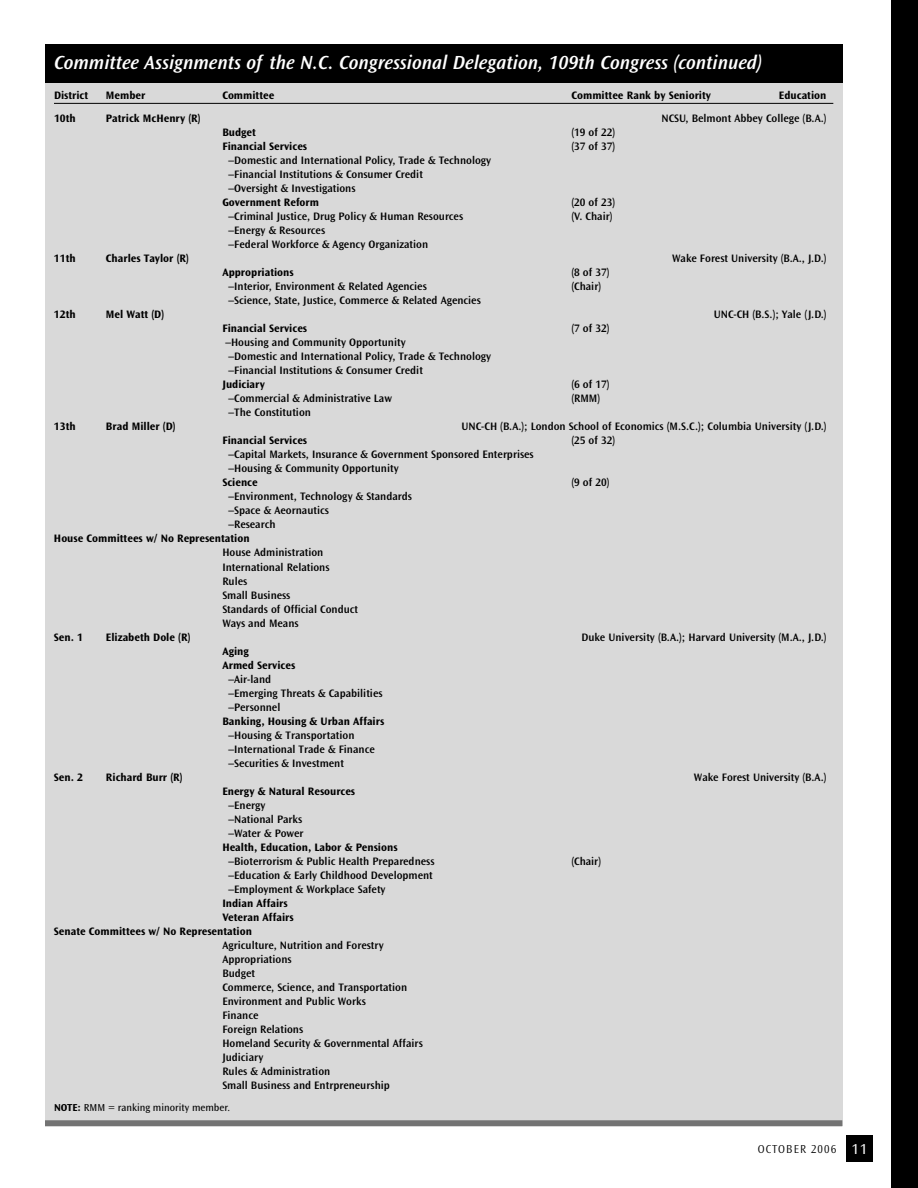
<style>
.page{position:relative;width:918px;height:1188px;background:#fff}
.page>*{position:absolute;margin:0;border:0;box-sizing:border-box;transform-origin:0 0}
.t1{font:19.8px "Ocean Sans MMT Italic 512 475";color:#fff}
.t2{font:12px "Ocean Sans MMT 310 475";letter-spacing:.095em;color:#000;scale:.95 1}
.t3{font:11.25px/14.1px "Ocean Sans MMT 512 475";color:#000}
.t4{font:11.25px/14.1px "Ocean Sans MMT 648 475";color:#000}
.t5{font:10.5px "Ocean Sans MMT 403 475";color:#000}
.s1{font-family:"Ocean Sans MMT 648 475"}
.s2{font-family:"Ocean Sans MMT 403 475";font-size:15px;color:#fff}
</style>
<div class="page">
<div style="left:892px;top:0;width:26px;height:1188px;background:#000"></div>
<div style="left:847px;top:1135px;width:26px;height:26px;background:#000"></div>
<div style="left:45px;top:74px;width:797px;height:1052px;background:#d9d9d9"></div>
<hr style="left:54px;top:103px;width:779px;height:1px;background:#000">
<div style="left:45px;top:44px;width:797px;height:39px;background:#000"></div>
<div style="left:45px;top:1120px;width:797px;height:6px;background:#737373"></div>
<h1 class="t1" style="left:54px;top:55px;width:709px">Committee Assignments of the N.C. Congressional Delegation, 109th Congress (continued)</h1>
<p class="t4" style="left:54px;top:89px;width:36px">District</p>
<p class="t4" style="left:106px;top:89px;width:41px">Member</p>
<p class="t4" style="left:222px;top:89px;width:54px">Committee</p>
<p class="t4" style="left:571px;top:89px;width:141px">Committee Rank by Seniority</p>
<p class="t4" style="left:779px;top:89px;width:49px">Education</p>
<p class="t4" style="left:54px;top:112px;width:23px">10th</p>
<p class="t4" style="left:106px;top:112px;width:96px">Patrick McHenry (R)</p>
<p class="t3" style="left:661px;top:112px;width:167px">NCSU, Belmont Abbey College (B.A.)</p>
<p class="t4" style="left:222px;top:126px;width:35px">Budget</p>
<p class="t3" style="left:572px;top:126px;width:45px">(19 of 22)</p>
<p class="t4" style="left:222px;top:140px;width:86px">Financial Services</p>
<p class="t3" style="left:572px;top:140px;width:45px">(37 of 37)</p>
<p class="t3" style="left:229px;top:154px;width:264px">–Domestic and International Policy, Trade &amp; Technology –Financial Institutions &amp; Consumer Credit<br>–Oversight &amp; Investigations</p>
<p class="t4" style="left:222px;top:196px;width:98px">Government Reform</p>
<p class="t3" style="left:572px;top:196px;width:45px">(20 of 23)</p>
<p class="t3" style="left:229px;top:210px;width:236px">–Criminal Justice, Drug Policy &amp; Human Resources</p>
<p class="t3" style="left:571px;top:210px;width:43px">(V. Chair)</p>
<p class="t3" style="left:229px;top:224px;width:201px">–Energy &amp; Resources<br>–Federal Workforce &amp; Agency Organization</p>
<p class="t4" style="left:54px;top:252px;width:23px">11th</p>
<p class="t4" style="left:106px;top:252px;width:84px">Charles Taylor (R)</p>
<p class="t3" style="left:672px;top:252px;width:156px">Wake Forest University (B.A., J.D.)</p>
<p class="t4" style="left:222px;top:266px;width:73px">Appropriations</p>
<p class="t3" style="left:571px;top:266px;width:40px">(8 of 37)</p>
<p class="t3" style="left:229px;top:280px;width:200px">–Interior, Environment &amp; Related Agencies</p>
<p class="t3" style="left:572px;top:280px;width:31px">(Chair)</p>
<p class="t3" style="left:229px;top:294px;width:254px">–Science, State, Justice, Commerce &amp; Related Agencies</p>
<p class="t4" style="left:54px;top:308px;width:23px">12th</p>
<p class="t4" style="left:106px;top:308px;width:60px">Mel Watt (D)</p>
<p class="t3" style="left:714px;top:308px;width:114px">UNC-CH (B.S.); Yale (J.D.)</p>
<p class="t4" style="left:222px;top:322px;width:86px">Financial Services</p>
<p class="t3" style="left:571px;top:322px;width:40px">(7 of 32)</p>
<p class="t3" style="left:225px;top:336px;width:267px">–Housing and Community Opportunity<br>–Domestic and International Policy, Trade &amp; Technology –Financial Institutions &amp; Consumer Credit</p>
<p class="t4" style="left:222px;top:378px;width:44px">Judiciary</p>
<p class="t3" style="left:571px;top:378px;width:40px">(6 of 17)</p>
<p class="t3" style="left:229px;top:392px;width:165px">–Commercial &amp; Administrative Law</p>
<p class="t3" style="left:571px;top:392px;width:30px">(RMM)</p>
<p class="t3" style="left:229px;top:406px;width:84px">–The Constitution</p>
<p class="t4" style="left:54px;top:420px;width:23px">13th</p>
<p class="t4" style="left:106px;top:420px;width:71px">Brad Miller (D)</p>
<p class="t3" style="left:462px;top:420px;width:366px">UNC-CH (B.A.); London School of Economics (M.S.C.); Columbia University (J.D.)</p>
<p class="t4" style="left:222px;top:434px;width:86px">Financial Services</p>
<p class="t3" style="left:571px;top:434px;width:45px">(25 of 32)</p>
<p class="t3" style="left:229px;top:448px;width:307px">–Capital Markets, Insurance &amp; Government Sponsored Enterprises –Housing &amp; Community Opportunity</p>
<p class="t4" style="left:222px;top:476px;width:37px">Science</p>
<p class="t3" style="left:571px;top:476px;width:40px">(9 of 20)</p>
<p class="t3" style="left:229px;top:490px;width:185px">–Environment, Technology &amp; Standards –Space &amp; Aeornautics<br>–Research</p>
<p class="t4" style="left:54px;top:532px;width:197px">House Committees w/ No Representation</p>
<p class="t3" style="left:222px;top:546px;width:137px">House Administration<br>International Relations<br>Rules<br>Small Business<br>Standards of Official Conduct<br>Ways and Means</p>
<p class="t4" style="left:54px;top:631px;width:31px">Sen. 1</p>
<p class="t4" style="left:106px;top:631px;width:86px">Elizabeth Dole (R)</p>
<p class="t3" style="left:581px;top:631px;width:247px">Duke University (B.A.); Harvard University (M.A., J.D.)</p>
<p class="t4" style="left:222px;top:645px;width:74px">Aging<br>Armed Services</p>
<p class="t3" style="left:229px;top:673px;width:155px">–Air-land<br>–Emerging Threats &amp; Capabilities –Personnel</p>
<p class="t4" style="left:222px;top:715px;width:164px">Banking, Housing &amp; Urban Affairs</p>
<p class="t3" style="left:229px;top:729px;width:148px">–Housing &amp; Transportation –International Trade &amp; Finance –Securities &amp; Investment</p>
<p class="t4" style="left:54px;top:771px;width:31px">Sen. 2</p>
<p class="t4" style="left:106px;top:771px;width:78px">Richard Burr (R)</p>
<p class="t3" style="left:694px;top:771px;width:134px">Wake Forest University (B.A.)</p>
<p class="t4" style="left:222px;top:785px;width:134px">Energy &amp; Natural Resources</p>
<p class="t3" style="left:229px;top:799px;width:77px">–Energy –National Parks –Water &amp; Power</p>
<p class="t4" style="left:222px;top:841px;width:177px">Health, Education, Labor &amp; Pensions</p>
<p class="t3" style="left:229px;top:855px;width:207px">–Bioterrorism &amp; Public Health Preparedness</p>
<p class="t3" style="left:571px;top:855px;width:31px">(Chair)</p>
<p class="t3" style="left:229px;top:869px;width:206px">–Education &amp; Early Childhood Development –Employment &amp; Workplace Safety</p>
<p class="t4" style="left:222px;top:897px;width:67px">Indian Affairs</p>
<p class="t4" style="left:222px;top:911px;width:73px">Veteran Affairs</p>
<p class="t4" style="left:54px;top:925px;width:200px">Senate Committees w/ No Representation</p>
<p class="t3" style="left:222px;top:939px;width:202px">Agriculture, Nutrition and Forestry<br>Appropriations<br>Budget<br>Commerce, Science, and Transportation<br>Environment and Public Works<br>Finance<br>Foreign Relations<br>Homeland Security &amp; Governmental Affairs<br>Judiciary<br>Rules &amp; Administration<br>Small Business and Entrpreneurship</p>
<p class="t5" style="left:54px;top:1104px;width:178px"><span class="s1">NOTE:</span> RMM = ranking minority member.</p>
<p class="t2" style="left:758px;top:1145px;width:117px">OCTOBER 2006 <span class="s2">11</span></p>
</div>
